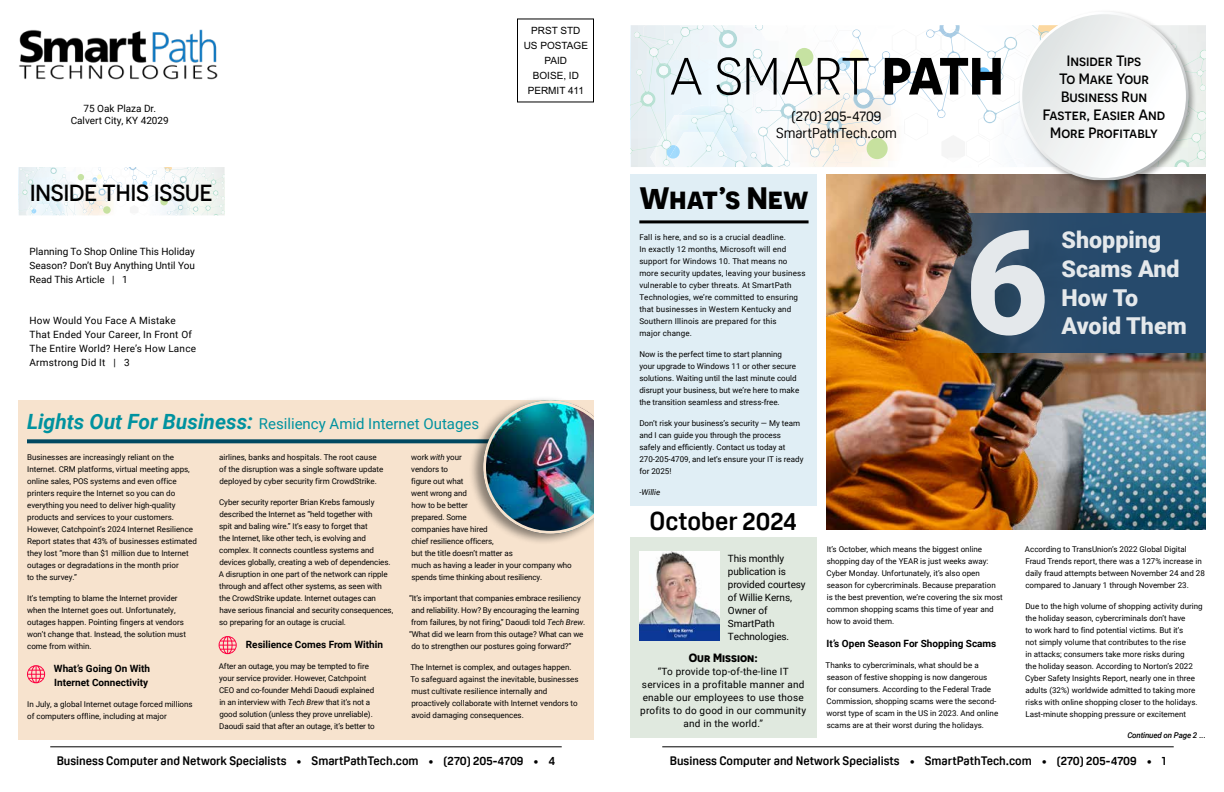
<style>
.page{position:relative;width:1224px;height:792px;background:#fff}
.page>*{position:absolute;margin:0;border:0;box-sizing:border-box;transform-origin:0 0}
.t1{font:900 144.1px "Roboto";color:#e4e8eb}
.t2{font:52.3px "Novecentosans";color:#000}
.t3{font:700 31px "Novecentosans";color:#000}
.t4{font:700 25.2px "Oscine";color:#000}
.t5{font:900 23.3px/28.6px "Roboto";color:#e4e8eb}
.t6{font:500 23.3px "Novecentosans";color:#000}
.t7{font:500 15px/18px "Novecentosans";color:#000;text-align:center}
.t8{font:15px "Roboto";color:#00929f}
.t9{font:14px/16.8px "Oscine";color:#000;text-align:center}
.t10{font:700 12px "Oscine";color:#000}
.t11{font:700 12px "Novecentosans";color:#000}
.t12{font:10px/14px "Roboto";letter-spacing:.02em;color:#000;text-align:justify}
.t13{font:700 10px/14px "Roboto";color:#000}
.t14{font:10px/13px "Roboto";letter-spacing:-.01em;color:#000}
.t15{font:10px/15px "Arial";color:#000;text-align:center}
.t16{font:10px/12px "Roboto";color:#000;text-align:center}
.t17{font:8px/12px "Roboto";color:#000}
.t18{font:8px/12px "Roboto";letter-spacing:.02em;color:#000}
.t19{font:italic 500 8px "Roboto";letter-spacing:-.02em;color:#000}
.t20{font:italic 8px "Roboto";color:#000}
.s1{font-weight:700;font-style:italic;font-size:21px}
.s2{font-style:italic}
.s3{font-weight:700}
</style>
<div class="page">
<div style="left:18px;top:400px;width:576px;height:340px;background:#f7e3ce"></div>
<svg style="left:27px;top:439px;width:442px;height:4px;background:#14556a"></svg>
<img style="left:795px;top:48px;width:18px;height:18px;border-radius:9px">
<img style="left:793px;top:99px;width:13px;height:55px">
<svg style="left:630px;top:25px;width:163px;height:142px"></svg>
<div style="left:630px;top:174px;width:186px;height:331px;background:#e0eef5"></div>
<div style="left:630px;top:538px;width:186px;height:200px;background:#e0e9df"></div>
<hr style="left:662px;top:747px;width:512px;height:1px;background:#000">
<div style="left:517px;top:18px;width:77px;height:84px;border:1px solid #000"></div>
<hr style="left:50px;top:747px;width:512px;height:1px;background:#000">
<div style="left:469px;top:396px;width:150px;height:149px;background:#000;opacity:.45"></div>
<img style="left:483px;top:401px;width:134px;height:133px;border-radius:64px">
<div style="left:483px;top:400px;width:134px;height:134px;border:3px solid #f7e3ce;border-radius:50%"></div>
<svg style="left:18px;top:167px;width:207px;height:49px"></svg>
<div style="left:594px;top:409px;width:29px;height:139px;background:#fff"></div>
<svg style="left:219px;top:636px;width:18px;height:18px"></svg>
<svg style="left:27px;top:665px;width:18px;height:18px"></svg>
<img style="left:1116px;top:180px;width:90px;height:350px">
<div style="left:904px;top:213px;width:302px;height:140px;background:#264a6c"></div>
<img style="left:827px;top:180px;width:289px;height:350px">
<div style="left:1018px;top:9px;width:179px;height:179px;background:#000;opacity:.35"></div>
<svg style="left:806px;top:12px;width:400px;height:168px"></svg>
<div style="left:1022px;top:14px;width:164px;height:164px;background:linear-gradient(to right,#e2e5e5,#fff);border-radius:82px"></div>
<img style="left:19px;top:29px;width:199px;height:51px">
<img style="left:639px;top:552px;width:81px;height:88px">
<hr style="left:639px;top:220px;width:170px;height:3px;background:#000">
<p class="t16" style="left:71px;top:102px;width:100px">75 Oak Plaza Dr.<br>Calvert City, KY 42029</p>
<h3 class="t6" style="left:30px;top:179px;width:184px">INSIDE THIS ISSUE</h3>
<p class="t12" style="left:30px;top:244px;width:167px">Planning To Shop Online This Holiday Season? Don’t Buy Anything Until You Read This Article | 1</p>
<p class="t12" style="left:30px;top:313px;width:168px;text-align:left">How Would You Face A Mistake<br>That Ended Your Career, In Front Of<br>The Entire World? Here’s How Lance<br>Armstrong Did It | 3</p>
<h3 class="t8" style="left:27px;top:413px;width:454px"><span class="s1">Lights Out For Business:</span> Resiliency Amid Internet Outages</h3>
<p class="t15" style="left:524px;top:23px;width:66px">PRST STD<br>US POSTAGE<br>PAID<br>BOISE, ID<br>PERMIT 411</p>
<p class="t17" style="left:27px;top:451px;width:171px">Businesses are increasingly reliant on the Internet. CRM platforms, virtual meeting apps, online sales, POS systems and even office printers require the Internet so you can do everything you need to deliver high-quality products and services to your customers.<br>However, Catchpoint’s 2024 Internet Resilience Report states that 43% of businesses estimated they lost “more than $1 million due to Internet outages or degradations in the month prior<br>to the survey.”</p>
<p class="t17" style="left:27px;top:592px;width:160px">It’s tempting to blame the Internet provider when the Internet goes out. Unfortunately, outages happen. Pointing fingers at vendors won’t change that. Instead, the solution must come from within.</p>
<p class="t13" style="left:54px;top:661px;width:98px">What’s Going On With<br>Internet Connectivity</p>
<p class="t17" style="left:27px;top:698px;width:167px">In July, a global Internet outage forced millions of computers offline, including at major</p>
<p class="t17" style="left:219px;top:451px;width:166px">airlines, banks and hospitals. The root cause of the disruption was a single software update deployed by cyber security firm CrowdStrike.</p>
<p class="t17" style="left:219px;top:496px;width:176px">Cyber security reporter Brian Krebs famously described the Internet as “held together with<br>spit and baling wire.” It’s easy to forget that<br>the Internet, like other tech, is evolving and complex. It connects countless systems and devices globally, creating a web of dependencies.<br>A disruption in one part of the network can ripple through and affect other systems, as seen with the CrowdStrike update. Internet outages can have serious financial and security consequences, so preparing for an outage is crucial.</p>
<p class="t13" style="left:246px;top:637px;width:139px">Resilience Comes From Within</p>
<p class="t17" style="left:219px;top:660px;width:157px">After an outage, you may be tempted to fire your service provider. However, Catchpoint CEO and co-founder Mehdi Daoudi explained in an interview with <span class="s2">Tech Brew</span> that it’s not a good solution (unless they prove unreliable).<br>Daoudi said that after an outage, it’s better to</p>
<p class="t17" style="left:411px;top:451px;width:162px">work <span class="s2">with</span> your<br>vendors to<br>figure out what<br>went wrong and<br>how to be better<br>prepared. Some<br>companies have hired<br>chief resilience officers,<br>but the title doesn’t matter as<br>much as having a leader in your company who spends time thinking about resiliency.</p>
<p class="t17" style="left:409px;top:592px;width:178px">“It’s important that companies embrace resiliency and reliability. How? By encouraging the learning from failures, by not firing,” Daoudi told <span class="s2">Tech Brew</span>. “What did we learn from this outage? What can we do to strengthen our postures going forward?”</p>
<p class="t17" style="left:410px;top:661px;width:170px">The Internet is complex, and outages happen.<br>To safeguard against the inevitable, businesses must cultivate resilience internally and proactively collaborate with Internet vendors to avoid damaging consequences.</p>
<h2 class="t2" style="left:670px;top:46px;width:335px">A SMART <span class="s3">PATH</span></h2>
<h3 class="t9" style="left:776px;top:108px;width:122px">(270) 205-4709<br>SmartPathTech.com</h3>
<h3 class="t3" style="left:639px;top:179px;width:171px">What’s New</h3>
<h3 class="t7" style="left:1043px;top:52px;width:124px">Insider Tips<br>To Make Your<br>Business Run<br>Faster, Easier And<br>More Profitably</h3>
<p class="t18" style="left:639px;top:230px;width:168px">Fall is here, and so is a crucial deadline.<br>In exactly 12 months, Microsoft will end support for Windows 10. That means no more security updates, leaving your business vulnerable to cyber threats. At SmartPath Technologies, we’re committed to ensuring that businesses in Western Kentucky and Southern Illinois are prepared for this<br>major change.</p>
<p class="t17" style="left:639px;top:347px;width:161px">Now is the perfect time to start planning your upgrade to Windows 11 or other secure solutions. Waiting until the last minute could disrupt your business, but we’re here to make the transition seamless and stress-free.</p>
<p class="t17" style="left:639px;top:416px;width:166px">Don’t risk your business’s security — My team and I can guide you through the process safely and efficiently. Contact us today at 270-205-4709, and let’s ensure your IT is ready for 2025!</p>
<p class="t20" style="left:639px;top:486px;width:22px">-Willie</p>
<h3 class="t4" style="left:650px;top:507px;width:149px">October 2024</h3>
<p class="t14" style="left:728px;top:552px;width:79px">This monthly publication is provided courtesy of Willie Kerns,<br>Owner of<br>SmartPath<br>Technologies.</p>
<h3 class="t11" style="left:689px;top:650px;width:70px">Our Mission:</h3>
<p class="t12" style="left:640px;top:664px;width:167px;line-height:13px;text-align:center">“To provide top-of-the-line IT services in a profitable manner and enable our employees to use those profits to do good in our community and in the world.”</p>
<h1 class="t1" style="left:965px;top:182px;width:85px">6</h1>
<h3 class="t5" style="left:1062px;top:225px;width:127px">Shopping<br>Scams And<br>How To<br>Avoid Them</h3>
<p class="t17" style="left:827px;top:543px;width:178px">It’s October, which means the biggest online shopping day of the YEAR is just weeks away:<br>Cyber Monday. Unfortunately, it’s also open season for cybercriminals. Because preparation is the best prevention, we’re covering the six most common shopping scams this time of year and how to avoid them.</p>
<p class="t13" style="left:827px;top:636px;width:171px">It’s Open Season For Shopping Scams</p>
<p class="t17" style="left:826px;top:659px;width:174px">Thanks to cybercriminals, what should be a season of festive shopping is now dangerous<br>for consumers. According to the Federal Trade Commission, shopping scams were the second&shy;worst type of scam in the US in 2023. And online scams are at their worst during the holidays.</p>
<p class="t17" style="left:1025px;top:543px;width:181px">According to TransUnion’s 2022 Global Digital Fraud Trends report, there was a 127% increase in daily fraud attempts between November 24 and 28 compared to January 1 through November 23.</p>
<p class="t17" style="left:1025px;top:600px;width:179px">Due to the high volume of shopping activity during the holiday season, cybercriminals don’t have<br>to work hard to find potential victims. But it’s<br>not simply volume that contributes to the rise<br>in attacks; consumers take more risks during<br>the holiday season. According to Norton’s 2022<br>Cyber Safety Insights Report, nearly one in three adults (32%) worldwide admitted to taking more risks with online shopping closer to the holidays.<br>Last-minute shopping pressure or excitement</p>
<p class="t19" style="left:1127px;top:729px;width:80px">Continued on Page 2 ...</p>
<h3 class="t10" style="left:57px;top:754px;width:500px">Business Computer and Network Specialists • SmartPathTech.com • (270) 205-4709 • 4</h3>
<h3 class="t10" style="left:670px;top:754px;width:498px">Business Computer and Network Specialists • SmartPathTech.com • (270) 205-4709 • 1</h3>
</div>
